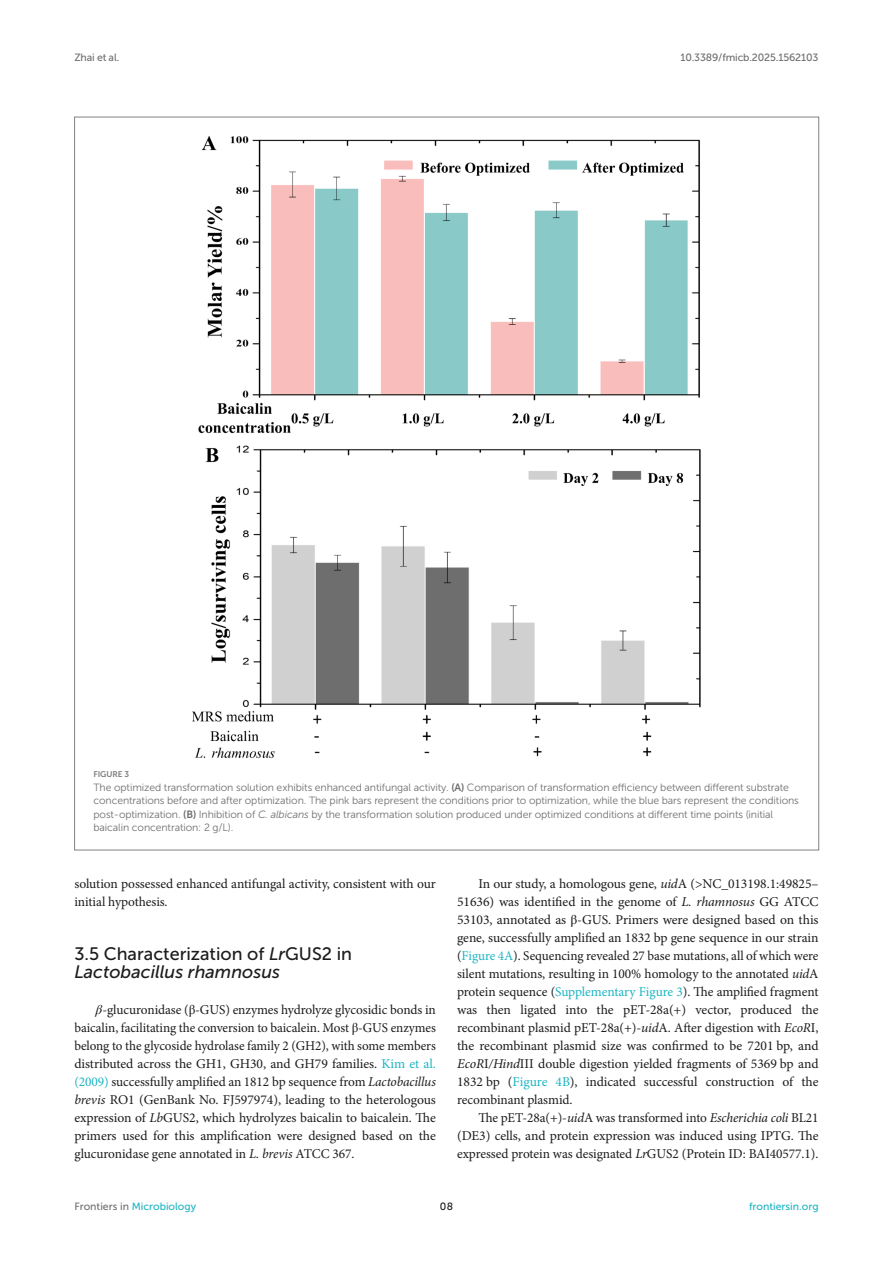
<style>
.page{position:relative;width:893px;height:1263px;background:#fff}
.page>*{position:absolute;margin:0;border:0;box-sizing:border-box;transform-origin:0 0}
.HEAD_2{font:18px/18px "Museo Sans 500";color:#1b1c1b}
.TEXT{font:13.5px/18px "Minion Pro";letter-spacing:-.005em;color:#1b1c1b;text-align:justify}
.FIG_LEG{font:10.5px/13.5px "Museo Sans 300";letter-spacing:-.01em;color:#706f70}
.t1{font:10.5px "Museo Sans 500";color:#1db5c3}
.t2{font:10.5px "Museo Sans 500";letter-spacing:-.015em;color:#706f70}
.t3{font:10.5px "Museo Sans 500";color:#1b1c1b}
.FIG_HD{font:8.25px "Museo Sans 700";letter-spacing:-.01em;color:#7e7f7f}
.s1{font-family:"Museo Sans 700"}
.s2{font-style:italic}
.s3{font-family:"STIX General";font-style:italic}
.s4{font-family:"STIX General"}
.s5{color:#1db5c3}
.s6{color:#706f70}
</style>
<div class="page">
<img style="left:192px;top:136px;width:509px;height:622px">
<p class="t2" style="left:74px;top:51px;width:46px">Zhai et al.</p>
<p class="t2" style="left:680px;top:51px;width:140px">10.3389/fmicb.2025.1562103</p>
<p class="FIG_HD" style="left:94px;top:770px;width:37px">FIGURE 3</p>
<p class="FIG_LEG" style="left:94px;top:780px;width:707px">The optimized transformation solution exhibits enhanced antifungal activity. <span class="s1">(A)</span> Comparison of transformation efficiency between different substrate concentrations before and after optimization. The pink bars represent the conditions prior to optimization, while the blue bars represent the conditions post-optimization. <span class="s1">(B)</span> Inhibition of <span class="s2">C. albicans</span> by the transformation solution produced under optimized conditions at different time points (initial baicalin concentration: 2 g/L).</p>
<p class="TEXT" style="left:74px;top:875px;width:363px">solution possessed enhanced antifungal activity, consistent with our initial hypothesis.</p>
<p class="HEAD_2" style="left:74px;top:945px;width:279px">3.5 Characterization of <span class="s2">Lr</span>GUS2 in<br><span class="s2">Lactobacillus rhamnosus</span></p>
<p class="TEXT" style="left:74px;top:1001px;width:363px;text-indent:21px"><span class="s3">β</span>-glucuronidase (<span class="s4">β</span>-GUS) enzymes hydrolyze glycosidic bonds in baicalin, facilitating the conversion to baicalein. Most <span class="s4">β</span>-GUS enzymes belong to the glycoside hydrolase family 2 (GH2), with some members distributed across the GH1, GH30, and GH79 families. <span class="s5">Kim et al. (2009)</span> successfully amplified an 1812 bp sequence from <span class="s2">Lactobacillus brevis</span> RO1 (GenBank No. FJ597974), leading to the heterologous expression of <span class="s2">Lb</span>GUS2, which hydrolyzes baicalin to baicalein. The primers used for this amplification were designed based on the glucuronidase gene annotated in <span class="s2">L. brevis</span> ATCC 367.</p>
<p class="TEXT" style="left:457px;top:875px;width:363px;text-indent:21px">In our study, a homologous gene, <span class="s2">uid</span>A (&gt;NC_013198.1:49825– 51636) was identified in the genome of <span class="s2">L. rhamnosus</span> GG ATCC 53103, annotated as <span class="s4">β</span>-GUS. Primers were designed based on this gene, successfully amplified an 1832 bp gene sequence in our strain (<span class="s5">Figure 4A</span>). Sequencing revealed 27 base mutations, all of which were silent mutations, resulting in 100% homology to the annotated <span class="s2">uid</span>A protein sequence (<span class="s5">Supplementary Figure 3</span>). The amplified fragment was then ligated into the pET-28a(+) vector, produced the recombinant plasmid pET-28a(+)-<span class="s2">uid</span>A. After digestion with <span class="s2">EcoR</span>I, the recombinant plasmid size was confirmed to be 7201 bp, and <span class="s2">EcoR</span>I<span class="s2">/Hind</span>III double digestion yielded fragments of 5369 bp and 1832 bp (<span class="s5">Figure 4B</span>), indicated successful construction of the recombinant plasmid.</p>
<p class="TEXT" style="left:457px;top:1109px;width:363px;text-indent:21px">The pET-28a(+)-<span class="s2">uid</span>A was transformed into <span class="s2">Escherichia coli</span> BL21 (DE3) cells, and protein expression was induced using IPTG. The expressed protein was designated <span class="s2">Lr</span>GUS2 (Protein ID: BAI40577.1).</p>
<p class="t1" style="left:74px;top:1200px;width:123px"><span class="s6">Frontiers in</span> Microbiology</p>
<p class="t3" style="left:440px;top:1200px;width:15px">08</p>
<p class="t1" style="left:749px;top:1200px;width:71px">frontiersin.org</p>
</div>
